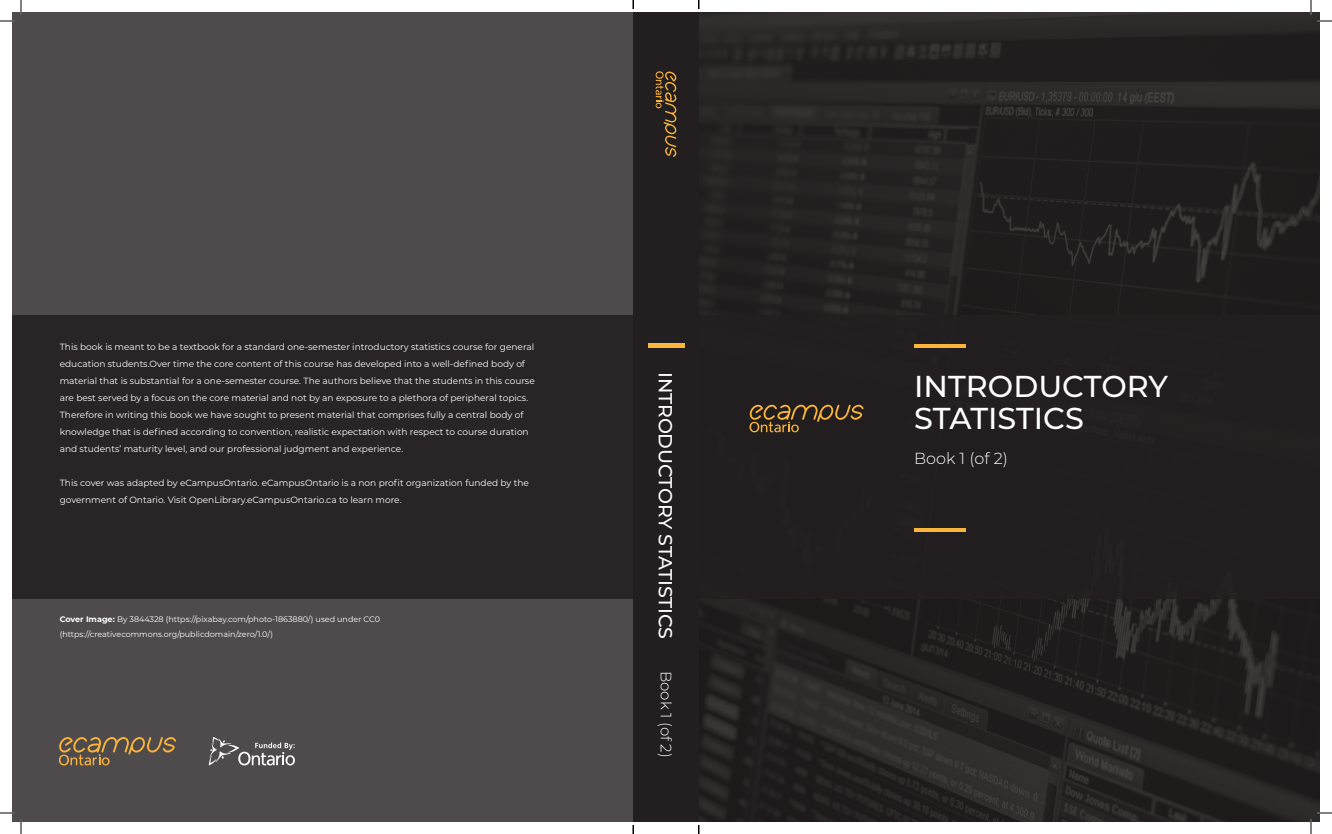
<style>
.page{position:relative;width:1332px;height:834px;background:#fff}
.page>*{position:absolute;margin:0;border:0;box-sizing:border-box;transform-origin:0 0}
.t1{font:500 30.2px/31.7px "Montserrat";color:#fff}
.t2{font:500 19px "Montserrat";letter-spacing:-.01em;color:#fff}
.t3{font:300 16px "Montserrat";color:#fff}
.t4{font:300 15px "Montserrat";letter-spacing:-.01em;color:#fff}
.t5{font:9px/17px "Montserrat";color:#fff}
.t6{font:8px/15px "Montserrat";color:#fff}
.s1{font-weight:700}
</style>
<div class="page">
<div style="left:12px;top:12px;width:630px;height:810px;background:#4f4b4c"></div>
<div style="left:12px;top:315px;width:625px;height:283px;background:#231f20"></div>
<svg style="left:59px;top:737px;width:117px;height:28px"></svg>
<svg style="left:209px;top:737px;width:86px;height:28px"></svg>
<div style="left:692px;top:12px;width:627px;height:810px;background:#231f20"></div>
<svg style="left:749px;top:404px;width:114px;height:28px"></svg>
<hr style="left:914px;top:344px;width:51px;height:4px;background:#fcb53b">
<hr style="left:914px;top:528px;width:51px;height:4px;background:#fcb53b">
<div style="left:633px;top:12px;width:65px;height:810px;background:#231f20"></div>
<svg style="left:655px;top:71px;width:22px;height:86px"></svg>
<hr style="left:648px;top:344px;width:36px;height:4px;background:#fcb53b">
<svg style="left:0;top:0;width:22px;height:22px"></svg>
<svg style="left:0;top:812px;width:22px;height:22px"></svg>
<svg style="left:1310px;top:0;width:21px;height:22px"></svg>
<svg style="left:1310px;top:812px;width:21px;height:22px"></svg>
<svg style="left:632px;top:0;width:2px;height:9px"></svg>
<svg style="left:632px;top:825px;width:2px;height:9px"></svg>
<p class="t5" style="left:60px;top:338px;width:476px">This book is meant to be a textbook for a standard one-semester introductory statistics course for general education students.Over time the core content of this course has developed into a well-defined body of material that is substantial for a one-semester course. The authors believe that the students in this course are best served by a focus on the core material and not by an exposure to a plethora of peripheral topics.<br>Therefore in writing this book we have sought to present material that comprises fully a central body of knowledge that is defined according to convention, realistic expectation with respect to course duration and students’ maturity level, and our professional judgment and experience.</p>
<p class="t5" style="left:60px;top:474px;width:471px">This cover was adapted by eCampusOntario. eCampusOntario is a non profit organization funded by the government of Ontario. Visit OpenLibrary.eCampusOntario.ca to learn more.</p>
<p class="t6" style="left:60px;top:611px;width:322px"><span class="s1">Cover Image:</span> By 3844328 (https://pixabay.com/photo-1863880/) used under CC0 (https://creativecommons.org/publicdomain/zero/1.0/)</p>
<h2 class="t2" style="left:679px;top:372px;width:269px;rotate:90deg">INTRODUCTORY STATISTICS</h2>
<h3 class="t4" style="left:676px;top:671px;width:88px;rotate:90deg">Book 1 (of 2)</h3>
<h1 class="t1" style="left:914px;top:370px;width:255px">INTRODUCTORY<br>STATISTICS</h1>
<h3 class="t3" style="left:914px;top:447px;width:95px">Book 1 (of 2)</h3>
</div>
